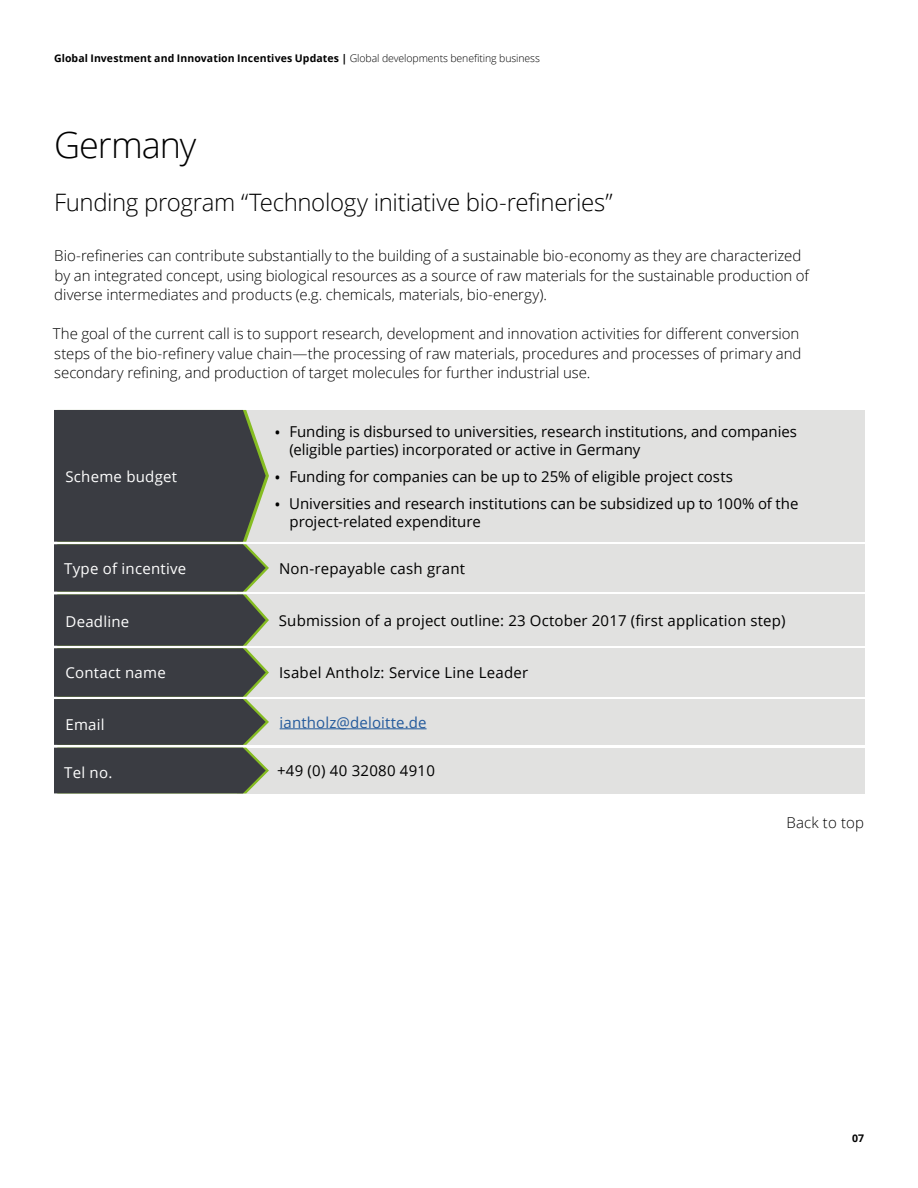
<style>
.page{position:relative;width:918px;height:1188px;background:#fff}
.page>*{position:absolute;margin:0;border:0;box-sizing:border-box;transform-origin:0 0}
.Story_heading_light{font:300 36px "Open Sans";letter-spacing:-.03em;color:#000}
.Introduction__14_18p{font:300 24px "Open Sans";letter-spacing:-.015em;color:#000}
.Body_copy__8_5_12pt{font:300 15px/19.5px "Open Sans";letter-spacing:-.005em;color:#000}
.Blue_bullet_style_ra{font:15px/18px "Open Sans";color:#000}
.Blue_bullet_style_ra-2{font:15px "Open Sans";letter-spacing:.015em;color:#fff}
.New_Body_style_raju{font:15px "Open Sans";letter-spacing:.01em;color:#245a9c}
.New_Body_style_raju-2{font:300 15px "Open Sans";letter-spacing:.01em;color:#000}
.Brochure_title___Rig{font:700 10.5px "Open Sans";letter-spacing:.01em;color:#000}
.Brochure_title___Rig-2{font:10.5px "Open Sans";letter-spacing:-.01em;color:#000}
.s1{font-weight:300}
.s2{font-weight:700}
.s3{font-weight:700;font-size:12.75px}
</style>
<div class="page">
<div style="left:238px;top:410px;width:627px;height:132px;background:#e1e1e0"></div>
<div style="left:238px;top:544px;width:627px;height:48px;background:#e1e1e0"></div>
<div style="left:238px;top:699px;width:627px;height:46px;background:#e1e1e0"></div>
<div style="left:238px;top:648px;width:627px;height:49px;background:#e1e1e0"></div>
<div style="left:238px;top:594px;width:627px;height:52px;background:#e1e1e0"></div>
<div style="left:238px;top:748px;width:627px;height:45px;background:#e1e1e0"></div>
<svg style="left:54px;top:410px;width:215px;height:383px;background:#484b4d"></svg>
<hr style="left:280px;top:728px;width:147px;height:1px;background:#245a9c">
<p class="Brochure_title___Rig" style="left:54px;top:51px;width:487px">Global Investment and Innovation Incentives Updates | <span class="s1">Global developments benefiting business</span></p>
<p class="Brochure_title___Rig-2" style="left:61px;top:51px;width:395px"><span class="s2">rants &amp; Incentives program updates</span> | Global developments benefiting busi ess</p>
<p class="Story_heading_light" style="left:54px;top:120px;width:144px">Germany</p>
<p class="Introduction__14_18p" style="left:54px;top:186px;width:560px">Funding program “Technology initiative bio-refineries”</p>
<p class="Body_copy__8_5_12pt" style="left:54px;top:245px;width:756px">Bio-refineries can contribute substantially to the building of a sustainable bio-economy as they are characterized by an integrated concept, using biological resources as a source of raw materials for the sustainable production of diverse intermediates and products (e.g. chemicals, materials, bio-energy).</p>
<p class="Body_copy__8_5_12pt" style="left:53px;top:323px;width:750px">The goal of the current call is to support research, development and innovation activities for different conversion steps of the bio-refinery value chain—the processing of raw materials, procedures and processes of primary and secondary refining, and production of target molecules for further industrial use.</p>
<p class="Blue_bullet_style_ra-2" style="left:65px;top:466px;width:113px">Scheme budget</p>
<p class="Blue_bullet_style_ra-2" style="left:64px;top:558px;width:124px">Type of incentive</p>
<p class="Blue_bullet_style_ra-2" style="left:66px;top:611px;width:65px">Deadline</p>
<p class="Blue_bullet_style_ra-2" style="left:66px;top:663px;width:102px">Contact name</p>
<p class="Blue_bullet_style_ra-2" style="left:66px;top:714px;width:41px">Email</p>
<p class="Blue_bullet_style_ra-2" style="left:64px;top:762px;width:50px">Tel no.</p>
<p class="Blue_bullet_style_ra" style="left:290px;top:422px;width:509px;text-indent:-14px"><span class="s3">•</span> Funding is disbursed to universities, research institutions, and companies (eligible parties) incorporated or active in Germany</p>
<p class="Blue_bullet_style_ra" style="left:275px;top:467px;width:459px"><span class="s3">•</span> Funding for companies can be up to 25% of eligible project costs</p>
<p class="Blue_bullet_style_ra" style="left:290px;top:494px;width:510px;text-indent:-14px"><span class="s3">•</span> Universities and research institutions can be subsidized up to 100% of the project-related expenditure</p>
<p class="Blue_bullet_style_ra" style="left:279px;top:559px;width:188px">Non-repayable cash grant</p>
<p class="Blue_bullet_style_ra" style="left:279px;top:611px;width:508px">Submission of a project outline: 23 October 2017 (first application step)</p>
<p class="Blue_bullet_style_ra" style="left:279px;top:663px;width:251px">Isabel Antholz: Service Line Leader</p>
<p class="New_Body_style_raju" style="left:280px;top:712px;width:148px">iantholz@deloitte.de</p>
<p class="Blue_bullet_style_ra" style="left:277px;top:761px;width:159px">+49 (0) 40 32080 4910</p>
<p class="New_Body_style_raju-2" style="left:787px;top:812px;width:79px">Back to top</p>
<p class="Brochure_title___Rig" style="left:852px;top:1131px;width:13px">07</p>
</div>
